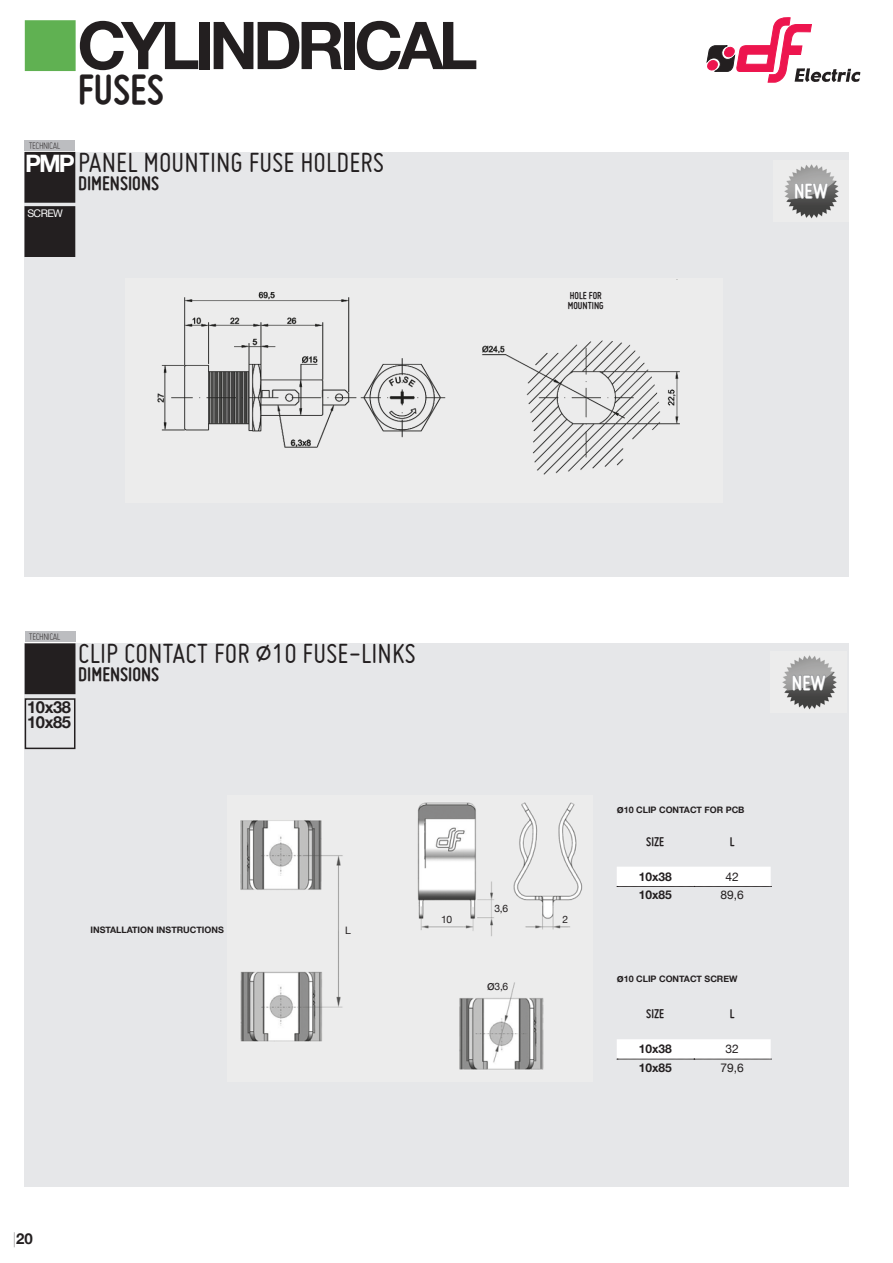
<style>
.page{position:relative;width:893px;height:1263px;background:#fff}
.page>*{position:absolute;margin:0;border:0;box-sizing:border-box;transform-origin:0 0}
.t1{font:700 66px "Helvetica Neue";letter-spacing:-.075em;color:#231f20}
.t2{font:700 45px "Miso";color:#231f20}
.t3{font:30px "Miso";color:#231f20}
.t4{font:700 24px "Helvetica Neue";color:#fff}
.t5{font:700 21.9px "Miso";color:#fff}
.t6{font:700 21px "Miso";color:#231f20}
.t7{font:700 16.5px/15px "Helvetica Neue";letter-spacing:-.025em;color:#231f20}
.t8{font:700 15px "Helvetica Neue";color:#231f20}
.t9{font:700 13.5px "Miso";color:#231f20}
.t10{font:700 12px "Helvetica Neue";color:#231f20}
.t11{font:12px "Helvetica Neue";color:#231f20}
.t12{font:700 10.8px/10.8px "Miso";color:#231f20}
.t13{font:300 10.5px "Miso";letter-spacing:-.05em;color:#231f20}
.t14{font:10.5px "Helvetica Neue";letter-spacing:-.05em;color:#fff}
.t15{font:10.2px "Helvetica Neue";color:#231f20}
.t16{font:700 8.85px "Helvetica Neue";color:#231f20}
.s1{font-size:13.2px}
.s2{font-size:11.55px}
.s3{font-weight:200}
</style>
<div class="page">
<div style="left:26px;top:21px;width:49px;height:49px;background:#60b152"></div>
<div style="left:25px;top:20px;width:51px;height:51px;border:2px solid #60b152"></div>
<svg style="left:706px;top:17px;width:154px;height:66px"></svg>
<div style="left:25px;top:643px;width:824px;height:543px;background:#e6e7e9"></div>
<div style="left:25px;top:698px;width:50px;height:51px;border:2px solid #231f20"></div>
<img style="left:240px;top:802px;width:343px;height:268px">
<svg style="left:617px;top:1039px;width:154px;height:21px;background:#f5f5f5"></svg>
<div style="left:617px;top:867px;width:154px;height:20px;background:#fff"></div>
<div style="left:24px;top:152px;width:825px;height:424px;background:#e6e7e9"></div>
<img style="left:157px;top:279px;width:523px;height:196px">
<div style="left:25px;top:153px;width:50px;height:49px;background:#231f20"></div>
<div style="left:24px;top:152px;width:51px;height:51px;border:2px solid #231f20"></div>
<div style="left:25px;top:644px;width:50px;height:49px;background:#231f20"></div>
<div style="left:25px;top:643px;width:50px;height:51px;border:2px solid #231f20"></div>
<img style="left:782px;top:655px;width:55px;height:55px">
<svg style="left:792px;top:674px;width:33px;height:17px"></svg>
<div style="left:25px;top:631px;width:50px;height:11px;background:#bcbdc0"></div>
<div style="left:25px;top:207px;width:50px;height:49px;background:#231f20"></div>
<div style="left:24px;top:206px;width:51px;height:51px;border:2px solid #231f20"></div>
<div style="left:24px;top:140px;width:51px;height:11px;background:#bcbdc0"></div>
<img style="left:784px;top:164px;width:55px;height:55px">
<svg style="left:794px;top:183px;width:34px;height:16px"></svg>
<h1 class="t1" style="left:77px;top:-14px;width:402px">CYLINDRICAL</h1>
<p class="t13" style="left:29px;top:140px;width:33px">TECHNICAL</p>
<h2 class="t2" style="left:78px;top:64px;width:88px">FUSES</h2>
<h3 class="t3" style="left:78px;top:145px;width:308px">PANEL MOUNTING FUSE HOLDERS</h3>
<h3 class="t6" style="left:78px;top:171px;width:82px">DIMENSIONS</h3>
<h3 class="t4" style="left:25px;top:142px;width:51px">PMP</h3>
<p class="t14" style="left:27px;top:204px;width:37px">SCREW</p>
<p class="t12" style="left:568px;top:290px;width:37px">HOLE FOR<br>MOUNTING</p>
<h3 class="t5" style="left:794px;top:179px;width:35px">NEW</h3>
<p class="t13" style="left:29px;top:631px;width:33px">TECHNICAL</p>
<h3 class="t7" style="left:27px;top:698px;width:45px">10x38<br>10x85</h3>
<h3 class="t3" style="left:78px;top:637px;width:339px">CLIP CONTACT FOR φ10 FUSE-LINKS</h3>
<h3 class="t6" style="left:78px;top:662px;width:82px">DIMENSIONS</h3>
<p class="t16" style="left:91px;top:922px;width:135px">INSTALLATION INSTRUCTIONS</p>
<p class="t15" style="left:345px;top:922px;width:7px">L</p>
<p class="t15" style="left:494px;top:899px;width:15px">3,6</p>
<p class="t15" style="left:441px;top:911px;width:13px">10</p>
<p class="t15" style="left:563px;top:911px;width:7px">2</p>
<p class="t15" style="left:487px;top:978px;width:22px"><span class="s1">ø</span>3,6</p>
<p class="t16" style="left:617px;top:802px;width:129px"><span class="s2">ø</span>10 CLIP CONTACT FOR PCB</p>
<h3 class="t9" style="left:646px;top:834px;width:20px">SIZE</h3>
<h3 class="t9" style="left:730px;top:834px;width:6px">L</h3>
<h3 class="t10" style="left:639px;top:866px;width:35px">10x38</h3>
<h3 class="t11" style="left:725px;top:866px;width:15px">42</h3>
<h3 class="t10" style="left:639px;top:884px;width:35px">10x85</h3>
<h3 class="t11" style="left:720px;top:885px;width:25px">89,6</h3>
<p class="t16" style="left:617px;top:971px;width:122px"><span class="s2">ø</span>10 CLIP CONTACT SCREW</p>
<h3 class="t9" style="left:646px;top:1006px;width:20px">SIZE</h3>
<h3 class="t9" style="left:730px;top:1006px;width:6px">L</h3>
<h3 class="t10" style="left:639px;top:1038px;width:35px">10x38</h3>
<h3 class="t11" style="left:725px;top:1039px;width:15px">32</h3>
<h3 class="t10" style="left:639px;top:1057px;width:35px">10x85</h3>
<h3 class="t11" style="left:720px;top:1057px;width:25px">79,6</h3>
<h3 class="t5" style="left:792px;top:670px;width:35px">NEW</h3>
<h3 class="t8" style="left:13px;top:1225px;width:22px"><span class="s3">|</span>20</h3>
</div>
